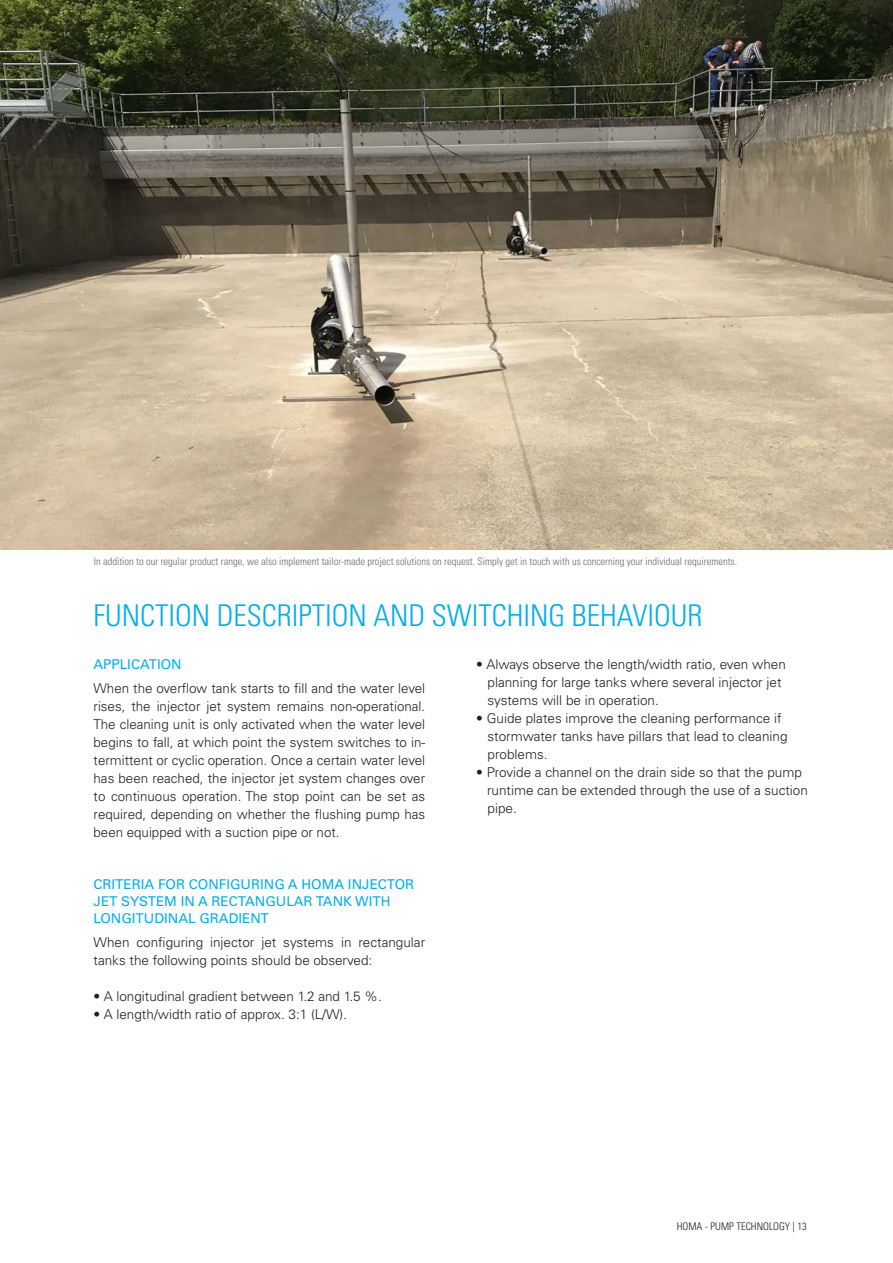
<style>
.page{position:relative;width:893px;height:1263px;background:#fff}
.page>*{position:absolute;margin:0;border:0;box-sizing:border-box;transform-origin:0 0}
.t1{font:300 condensed 30px "Univers LT Pro";color:#00aeef}
.t2{font:300 13.5px/18px "Univers LT Pro 45";color:#231f20}
.t3{font:13.5px/17.2px "Univers LT Pro 55 Roman";color:#00aeef}
.t4{font:300 condensed 10.5px "Univers LT Pro";color:#6c6d70}
.t5{font:300 condensed 10.5px "Univers LT Pro";color:#231f20}
</style>
<div class="page">
<img style="left:0;top:0;width:893px;height:549px">
<p class="t4" style="left:94px;top:554px;width:645px">In addition to our regular product range, we also implement tailor-made project solutions on request. Simply get in touch with us concerning your individual requirements.</p>
<h1 class="t1" style="left:94px;top:595px;width:610px">FUNCTION DESCRIPTION AND SWITCHING BEHAVIOUR</h1>
<p class="t3" style="left:94px;top:655px;width:90px">APPLICATION</p>
<p class="t2" style="left:94px;top:679px;width:333px;text-align:justify">When the overflow tank starts to fill and the water level rises, the injector jet system remains non-operational.<br>The cleaning unit is only activated when the water level begins to fall, at which point the system switches to in&shy;termittent or cyclic operation. Once a certain water level has been reached, the injector jet system changes over to continuous operation. The stop point can be set as required, depending on whether the flushing pump has been equipped with a suction pipe or not.</p>
<p class="t3" style="left:94px;top:875px;width:322px">CRITERIA FOR CONFIGURING A HOMA INJECTOR<br>JET SYSTEM IN A RECTANGULAR TANK WITH<br>LONGITUDINAL GRADIENT</p>
<p class="t2" style="left:94px;top:933px;width:333px">When configuring injector jet systems in rectangular tanks the following points should be observed:</p>
<p class="t2" style="left:94px;top:987px;width:290px">• A longitudinal gradient between 1.2 and 1.5 %.</p>
<p class="t2" style="left:94px;top:1005px;width:255px">• A length/width ratio of approx. 3:1 (L/W).</p>
<p class="t2" style="left:487px;top:655px;width:300px;text-indent:-11px">• Always observe the length/width ratio, even when planning for large tanks where several injector jet systems will be in operation.</p>
<p class="t2" style="left:487px;top:709px;width:302px;text-indent:-11px">• Guide plates improve the cleaning performance if stormwater tanks have pillars that lead to cleaning problems.</p>
<p class="t2" style="left:487px;top:763px;width:322px;text-indent:-11px">• Provide a channel on the drain side so that the pump runtime can be extended through the use of a suction pipe.</p>
<p class="t5" style="left:677px;top:1219px;width:132px">HOMA - PUMP TECHNOLOGY | 13</p>
</div>
